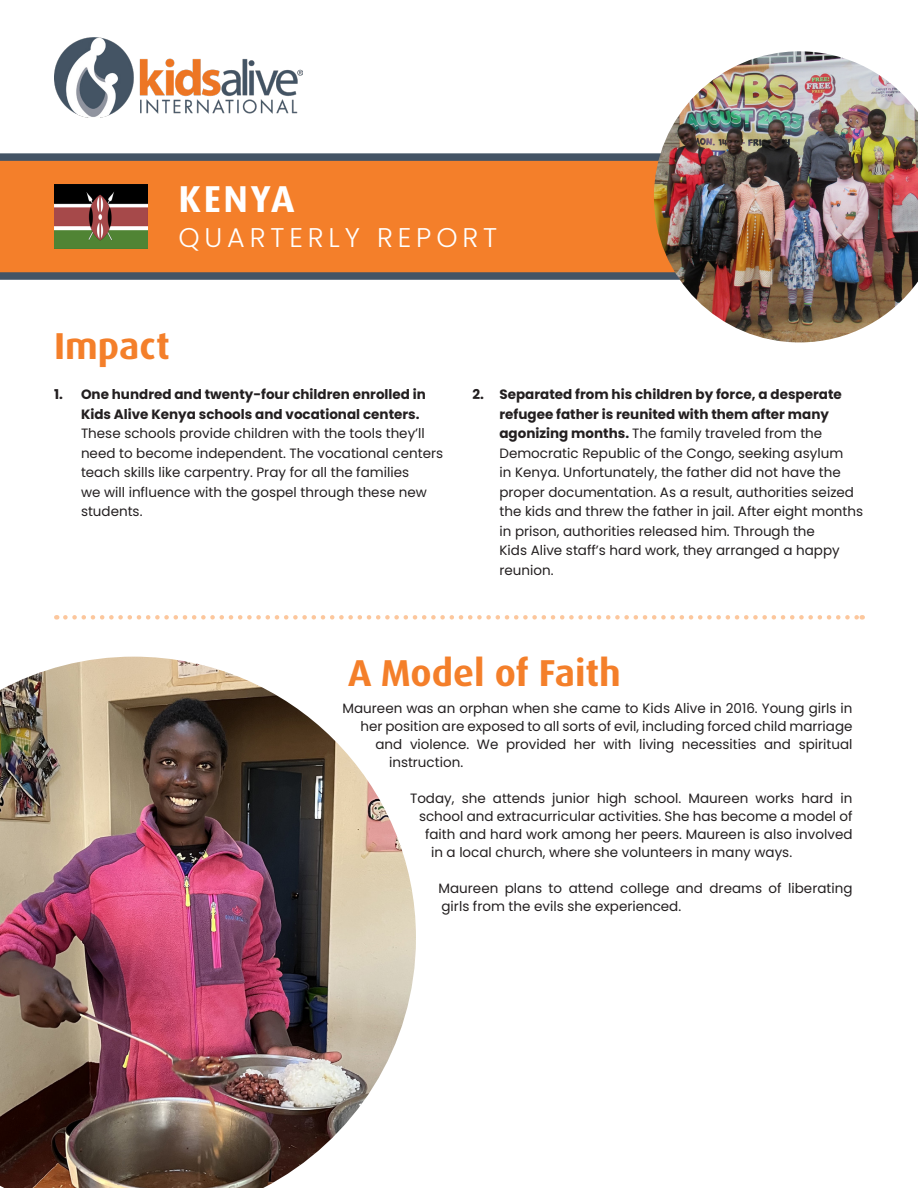
<style>
.page{position:relative;width:918px;height:1188px;background:#fff}
.page>*{position:absolute;margin:0;border:0;box-sizing:border-box;transform-origin:0 0}
.t1{font:700 37.5px "Dax Pro";color:#f47f2a}
.t2{font:700 37.5px "Dax Pro";letter-spacing:.07em;color:#fff}
.t3{font:300 27px "Poppins";letter-spacing:.18em;color:#fff}
.t4{font:13.5px/19.5px "Poppins";color:#231f20}
.s1{font-weight:700}
</style>
<div class="page">
<img style="left:54px;top:38px;width:249px;height:80px">
<svg style="left:0;top:153px;width:654px;height:127px;background:#dd7932"></svg>
<img style="left:0;top:657px;width:416px;height:531px">
<img style="left:654px;top:51px;width:264px;height:291px">
<img style="left:54px;top:185px;width:94px;height:64px">
<svg style="left:65px;top:615px;width:798px;height:5px"></svg>
<p class="t2" style="left:179px;top:174px;width:118px">KENYA</p>
<p class="t3" style="left:178px;top:222px;width:320px">QUARTERLY REPORT</p>
<p class="t1" style="left:54px;top:321px;width:117px">Impact</p>
<p class="t4" style="left:81px;top:385px;width:364px;text-indent:-27px"><span class="s1">1. One hundred and twenty-four children enrolled in Kids Alive Kenya schools and vocational centers.<br></span>These schools provide children with the tools they’ll need to become independent. The vocational centers teach skills like carpentry. Pray for all the families<br>we will influence with the gospel through these new students.</p>
<p class="t4" style="left:500px;top:385px;width:365px;text-indent:-27px"><span class="s1">2. Separated from his children by force, a desperate refugee father is reunited with them after many agonizing months.</span> The family traveled from the Democratic Republic of the Congo, seeking asylum<br>in Kenya. Unfortunately, the father did not have the proper documentation. As a result, authorities seized the kids and threw the father in jail. After eight months in prison, authorities released him. Through the<br>Kids Alive staff’s hard work, they arranged a happy reunion.</p>
<p class="t1" style="left:348px;top:649px;width:274px">A Model of Faith</p>
<p class="t4" style="left:343px;top:699px;width:512px">Maureen was an orphan when she came to Kids Alive in 2016. Young girls in</p>
<p class="t4" style="left:361px;top:717px;width:494px">her position are exposed to all sorts of evil, including forced child marriage</p>
<p class="t4" style="left:376px;top:735px;width:478px">and violence. We provided her with living necessities and spiritual</p>
<p class="t4" style="left:389px;top:753px;width:76px">instruction.</p>
<p class="t4" style="left:410px;top:789px;width:444px">Today, she attends junior high school. Maureen works hard in</p>
<p class="t4" style="left:419px;top:807px;width:435px">school and extracurricular activities. She has become a model of</p>
<p class="t4" style="left:425px;top:825px;width:429px">faith and hard work among her peers. Maureen is also involved</p>
<p class="t4" style="left:431px;top:843px;width:363px">in a local church, where she volunteers in many ways.</p>
<p class="t4" style="left:439px;top:880px;width:415px;line-height:18px">Maureen plans to attend college and dreams of liberating girls from the evils she experienced.</p>
</div>
